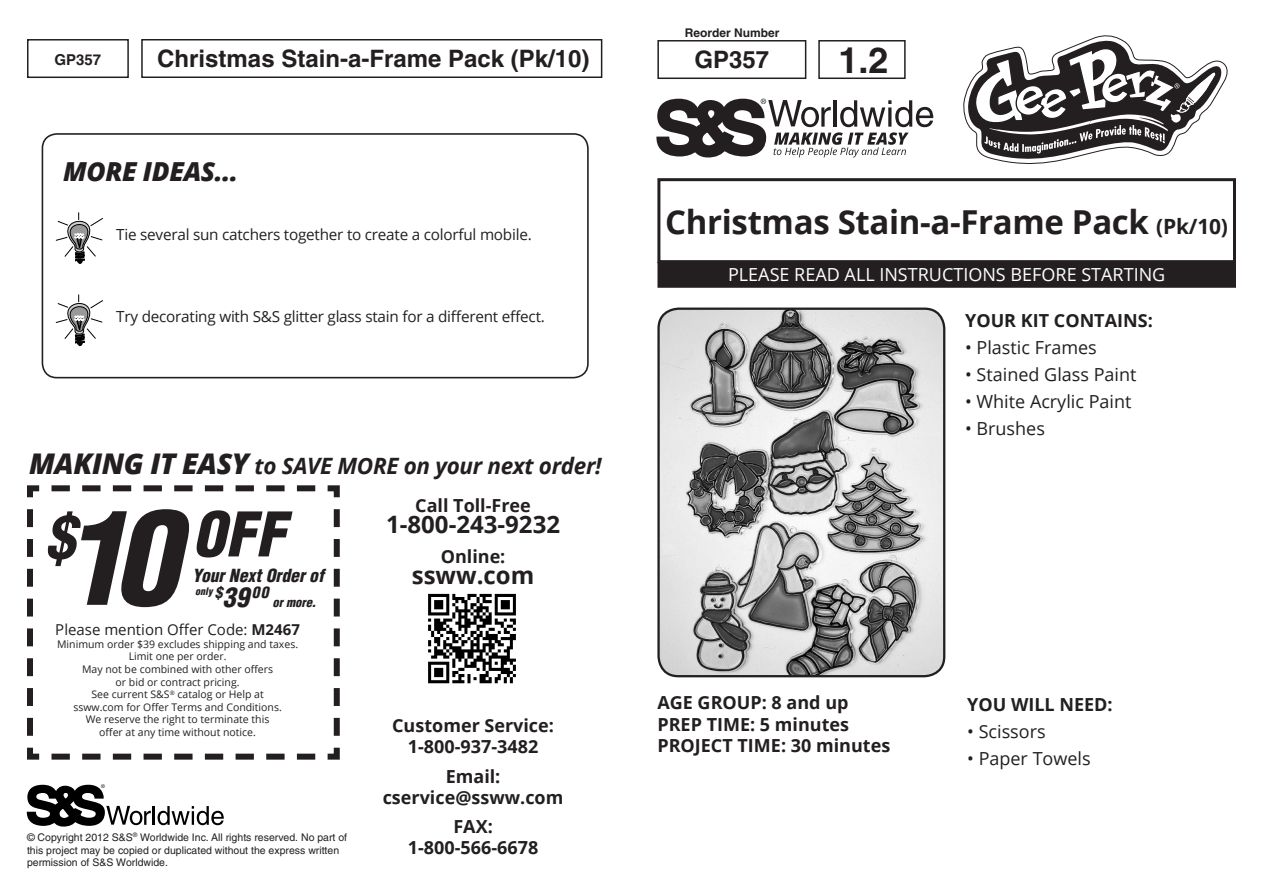
<style>
.page{position:relative;width:1263px;height:893px;background:#fff}
.page>*{position:absolute;margin:0;border:0;box-sizing:border-box;transform-origin:0 0}
.t1{font:italic 900 condensed 127.5px "Helvetica";color:#231f20}
.t2{font:italic 900 condensed 60px "Helvetica";color:#231f20}
.t3{font:700 36px "Helvetica";color:#231f20}
.t4{font:700 33px "Open Sans";letter-spacing:-.01em;color:#231f20}
.t5{font:italic 800 26.25px "Open Sans";letter-spacing:-.015em;color:#231f20}
.t6{font:700 24px "Helvetica";color:#231f20}
.t7{font:700 24px "Open Sans";color:#231f20}
.t8{font:italic 700 22.5px "Open Sans";letter-spacing:-.015em;color:#231f20}
.t9{font:700 18px/21px "Open Sans";color:#231f20;text-align:center}
.t10{font:18px "Open Sans";color:#231f20}
.t11{font:18px "Open Sans";color:#fff}
.t12{font:italic 900 condensed 17.7px "Helvetica";color:#231f20}
.t13{font:italic 900 condensed 15.45px "Helvetica";color:#231f20}
.t14{font:15.3px "Open Sans";letter-spacing:-.015em;color:#231f20}
.t15{font:15px "Open Sans";color:#231f20}
.t16{font:700 15px "Helvetica";color:#231f20}
.t17{font:italic 900 condensed 12.6px "Helvetica";color:#231f20}
.t18{font:700 12px "Helvetica";color:#231f20}
.t19{font:10.5px/12.6px "Open Sans";color:#231f20;text-align:center}
.t20{font:10.5px/12.6px "Helvetica";color:#231f20}
.t21{font:italic 900 condensed 10.05px "Helvetica";color:#231f20}
.t22{font:5.1px "Helvetica";color:#231f20}
.s1{font-weight:800;font-size:28.5px}
.s2{font-size:26.4px}
.s3{font-weight:700}
.s4{font-size:21px}
</style>
<div class="page">
<div style="left:27px;top:39px;width:102px;height:39px;border:2px solid #231f20"></div>
<svg style="left:27px;top:485px;width:313px;height:275px"></svg>
<div style="left:657px;top:40px;width:149px;height:39px;border:2px solid #231f20"></div>
<div style="left:818px;top:40px;width:88px;height:39px;border:2px solid #231f20"></div>
<svg style="left:963px;top:35px;width:264px;height:129px"></svg>
<div style="left:657px;top:178px;width:579px;height:85px;border:3px solid #231f20"></div>
<div style="left:659px;top:263px;width:575px;height:23px;background:#231f20"></div>
<div style="left:657px;top:262px;width:579px;height:26px;border:3px solid #231f20"></div>
<svg style="left:656px;top:99px;width:277px;height:58px"></svg>
<div style="left:141px;top:39px;width:461px;height:39px;border:2px solid #231f20"></div>
<div style="left:42px;top:133px;width:547px;height:245px;border:2px solid #231f20;border-radius:14px"></div>
<svg style="left:55px;top:212px;width:48px;height:52px"></svg>
<svg style="left:55px;top:294px;width:48px;height:53px"></svg>
<img style="left:660px;top:309px;width:284px;height:367px">
<div style="left:657px;top:308px;width:288px;height:369px;border:2px solid #231f20;border-radius:20px"></div>
<svg style="left:26px;top:784px;width:198px;height:43px"></svg>
<img style="left:428px;top:593px;width:88px;height:91px">
<p class="t18" style="left:685px;top:25px;width:96px">Reorder Number</p>
<p class="t16" style="left:55px;top:51px;width:48px">GP357</p>
<p class="t6" style="left:694px;top:45px;width:76px">GP357</p>
<p class="t3" style="left:838px;top:38px;width:52px">1.2</p>
<p class="t6" style="left:157px;top:44px;width:434px">Christmas Stain-a-Frame Pack (Pk/10)</p>
<p class="t5" style="left:63px;top:151px;width:176px">MORE IDEAS...</p>
<p class="t14" style="left:116px;top:224px;width:417px">Tie several sun catchers together to create a colorful mobile.</p>
<p class="t14" style="left:116px;top:305px;width:430px">Try decorating with S&amp;S glitter glass stain for a different effect.</p>
<p class="t8" style="left:29px;top:450px;width:574px"><span class="s1">MAKING IT EASY</span> to SAVE MORE on your next order!</p>
<p class="t1" style="left:63px;top:479px;width:116px">10</p>
<p class="t2" style="left:192px;top:497px;width:95px">OFF</p>
<p class="t2" style="left:45px;top:499px;width:31px">$</p>
<p class="t12" style="left:192px;top:564px;width:133px">Your Next Order of</p>
<p class="t13" style="left:215px;top:583px;width:55px">$<span class="s2">39</span>00</p>
<p class="t21" style="left:195px;top:585px;width:19px">only</p>
<p class="t17" style="left:272px;top:595px;width:45px">or more.</p>
<p class="t15" style="left:55px;top:619px;width:246px">Please mention Offer Code: <span class="s3">M2467</span></p>
<p class="t19" style="left:57px;top:637px;width:242px">Minimum order $39 excludes shipping and taxes.<br>Limit one per order.</p>
<p class="t19" style="left:82px;top:663px;width:193px">May not be combined with other offers or bid or contract pricing.</p>
<p class="t19" style="left:73px;top:688px;width:210px">See current S&amp;S<sup>®</sup> catalog or Help at ssww.com for Offer Terms and Conditions.</p>
<p class="t19" style="left:86px;top:713px;width:185px">We reserve the right to terminate this offer at any time without notice.</p>
<p class="t22" style="left:101px;top:784px;width:5px">®</p>
<p class="t20" style="left:27px;top:831px;width:322px">© Copyright 2012 S&amp;S<sup>®</sup> Worldwide Inc. All rights reserved. No part of this project may be copied or duplicated without the express written permission of S&amp;S Worldwide.</p>
<p class="t9" style="left:415px;top:495px;width:117px">Call Toll-Free</p>
<p class="t7" style="left:386px;top:507px;width:175px">1-800-243-9232</p>
<p class="t9" style="left:441px;top:545px;width:66px">Online:</p>
<p class="t7" style="left:412px;top:558px;width:124px">ssww.com</p>
<p class="t9" style="left:392px;top:714px;width:163px">Customer Service:<br>1-800-937-3482</p>
<p class="t9" style="left:383px;top:765px;width:182px">Email: cservice@ssww.com</p>
<p class="t9" style="left:408px;top:816px;width:132px">FAX:<br>1-800-566-6678</p>
<p class="t4" style="left:665px;top:199px;width:564px">Christmas Stain-a-Frame Pack <span class="s4">(Pk/10)</span></p>
<p class="t11" style="left:728px;top:263px;width:439px">PLEASE READ ALL INSTRUCTIONS BEFORE STARTING</p>
<p class="t9" style="left:965px;top:309px;width:189px">YOUR KIT CONTAINS:</p>
<p class="t10" style="left:965px;top:335px;width:133px">• Plastic Frames</p>
<p class="t10" style="left:965px;top:362px;width:173px">• Stained Glass Paint</p>
<p class="t10" style="left:965px;top:389px;width:168px">• White Acrylic Paint</p>
<p class="t10" style="left:965px;top:416px;width:81px">• Brushes</p>
<p class="t9" style="left:657px;top:692px;width:193px">AGE GROUP: 8 and up</p>
<p class="t9" style="left:657px;top:713px;width:193px">PREP TIME: 5 minutes</p>
<p class="t9" style="left:657px;top:735px;width:234px">PROJECT TIME: 30 minutes</p>
<p class="t9" style="left:967px;top:694px;width:147px">YOU WILL NEED:</p>
<p class="t10" style="left:967px;top:719px;width:80px">• Scissors</p>
<p class="t10" style="left:967px;top:746px;width:125px">• Paper Towels</p>
</div>
